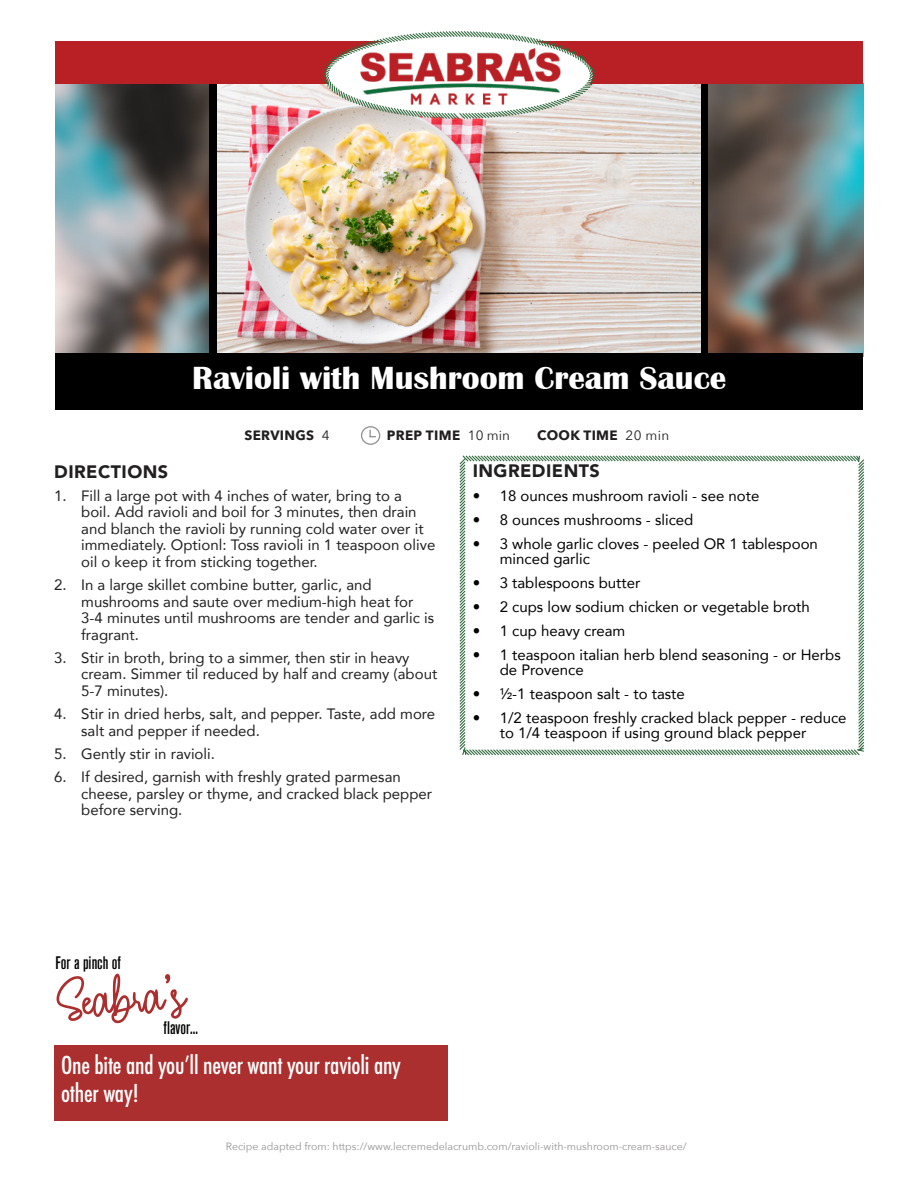
<style>
.page{position:relative;width:918px;height:1188px;background:#fff}
.page>*{position:absolute;margin:0;border:0;box-sizing:border-box;transform-origin:0 0}
.t1{font:57px "Buttercake";color:#ab2f2e}
.t2{font:700 33px "Britannic";color:#fff}
.t3{font:500 condensed 24px/28.8px "Futura";letter-spacing:-.01em;color:#fff}
.t4{font:900 18px "Avenir";letter-spacing:.025em;color:#221f20}
.t5{font:18px "Akzidenz Grotesk BQ Md Cnd Alt";color:#000}
.t6{font:15px/16.5px "Avenir";color:#221f20}
.t7{font:15px/15px "Avenir";color:#000}
.t8{font:700 13.5px "Avenir Next";letter-spacing:.025em;color:#221f20}
.t9{font:10.5px "Avenir Next";color:#979293}
.s1{font-weight:400}
</style>
<div class="page">
<img style="left:55px;top:84px;width:808px;height:273px">
<div style="left:210px;top:73px;width:498px;height:281px;background:#000"></div>
<img style="left:218px;top:84px;width:482px;height:269px">
<div style="left:56px;top:354px;width:807px;height:56px;background:#000"></div>
<svg style="left:459px;top:455px;width:406px;height:301px"></svg>
<svg style="left:360px;top:426px;width:21px;height:19px"></svg>
<div style="left:56px;top:41px;width:807px;height:43px;background:#b92025"></div>
<svg style="left:322px;top:31px;width:275px;height:89px"></svg>
<img style="left:356px;top:47px;width:210px;height:58px">
<div style="left:54px;top:1046px;width:393px;height:75px;background:#ab2f2e"></div>
<h2 class="t2" style="left:192px;top:359px;width:536px">Ravioli with Mushroom Cream Sauce</h2>
<p class="t8" style="left:244px;top:423px;width:87px">SERVINGS <span class="s1">4</span></p>
<p class="t8" style="left:387px;top:423px;width:125px">PREP TIME <span class="s1">10 min</span></p>
<p class="t8" style="left:537px;top:423px;width:134px">COOK TIME <span class="s1">20 min</span></p>
<p class="t4" style="left:54px;top:456px;width:116px">DIRECTIONS</p>
<p class="t6" style="left:81px;top:487px;width:356px;text-indent:-27px">1. Fill a large pot with 4 inches of water, bring to a<br>boil. Add ravioli and boil for 3 minutes, then drain and blanch the ravioli by running cold water over it immediately. Optionl: Toss ravioli in 1 teaspoon olive oil o keep it from sticking together.</p>
<p class="t6" style="left:81px;top:576px;width:354px;text-indent:-27px">2. In a large skillet combine butter, garlic, and mushrooms and saute over medium-high heat for 3-4 minutes until mushrooms are tender and garlic is fragrant.</p>
<p class="t6" style="left:81px;top:649px;width:358px;text-indent:-27px">3. Stir in broth, bring to a simmer, then stir in heavy cream. Simmer til reduced by half and creamy (about<br>5-7 minutes).</p>
<p class="t6" style="left:81px;top:705px;width:356px;text-indent:-27px">4. Stir in dried herbs, salt, and pepper. Taste, add more salt and pepper if needed.</p>
<p class="t6" style="left:54px;top:745px;width:162px">5. Gently stir in ravioli.</p>
<p class="t6" style="left:81px;top:768px;width:353px;text-indent:-27px">6. If desired, garnish with freshly grated parmesan cheese, parsley or thyme, and cracked black pepper before serving.</p>
<p class="t4" style="left:473px;top:456px;width:129px">INGREDIENTS</p>
<p class="t7" style="left:473px;top:488px;width:288px">• 18 ounces mushroom ravioli - see note</p>
<p class="t7" style="left:473px;top:512px;width:222px">• 8 ounces mushrooms - sliced</p>
<p class="t7" style="left:500px;top:536px;width:320px;text-indent:-27px">• 3 whole garlic cloves - peeled OR 1 tablespoon minced garlic</p>
<p class="t7" style="left:473px;top:575px;width:169px">• 3 tablespoons butter</p>
<p class="t7" style="left:473px;top:599px;width:339px">• 2 cups low sodium chicken or vegetable broth</p>
<p class="t7" style="left:473px;top:623px;width:154px">• 1 cup heavy cream</p>
<p class="t7" style="left:500px;top:647px;width:343px;text-indent:-27px">• 1 teaspoon italian herb blend seasoning - or Herbs de Provence</p>
<p class="t7" style="left:473px;top:686px;width:214px">• ½-1 teaspoon salt - to taste</p>
<p class="t7" style="left:500px;top:709px;width:348px;text-indent:-27px">• 1/2 teaspoon freshly cracked black pepper - reduce to 1/4 teaspoon if using ground black pepper</p>
<p class="t5" style="left:56px;top:953px;width:67px">For a pinch of</p>
<h1 class="t1" style="left:54px;top:969px;width:132px;rotate:-3deg">Seabra’s</h1>
<p class="t5" style="left:164px;top:1017px;width:36px">flavor...</p>
<h3 class="t3" style="left:61px;top:1051px;width:341px">One bite and you’ll never want your ravioli any other way!</h3>
<p class="t9" style="left:226px;top:1138px;width:462px">Recipe adapted from: https://www.lecremedelacrumb.com/ravioli-with-mushroom-cream-sauce/</p>
</div>
